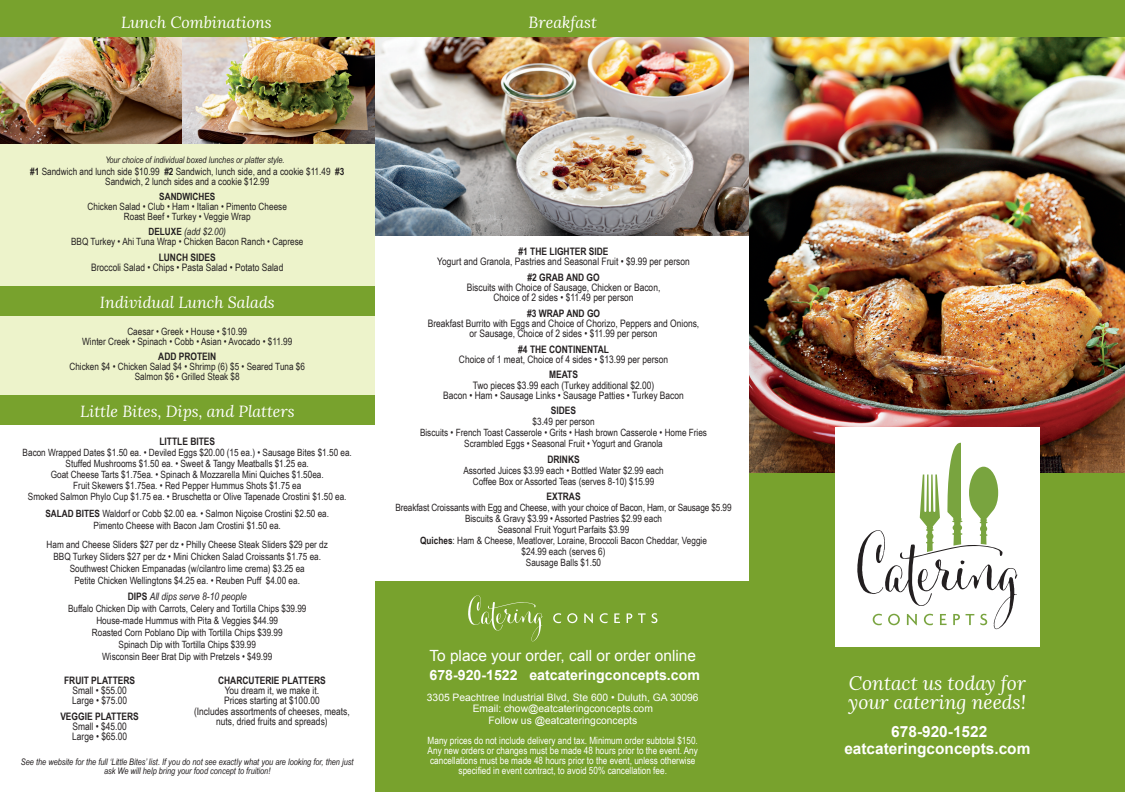
<style>
.page{position:relative;width:1125px;height:792px;background:#fff}
.page>*{position:absolute;margin:0;border:0;box-sizing:border-box;transform-origin:0 0}
.description{font:italic 19.3px/19.3px "Lora";color:#fff}
.t1{font:italic 16px "Lora";color:#fff}
.description-2{font:700 15.4px/16.7px "Arial";color:#fff;text-align:center}
.description-3{font:15.4px "Arial";color:#fff}
.description-4{font:700 14.1px "Arial";color:#fff}
.description-5{font:10.3px/10.3px "Arial Narrow";color:#231f20;text-align:center}
.Item_Name{font:700 10.3px "Arial Narrow";color:#231f20}
.description-6{font:10.3px "Arial";color:#fff}
.Item_Name-2{font:italic 10.3px "Arial Narrow";color:#231f20}
.description-7{font:10px/11px "Arial Narrow";color:#231f20;text-align:center}
.description-8{font:10px/10px "Arial Narrow";color:#fff;text-align:center}
.Item_Name-3{font:italic 10px "Arial Narrow";color:#231f20}
.Item_Name-4{font:700 10px "Arial Narrow";color:#231f20}
.t2{font:italic 9px/9px "Arial Narrow";color:#231f20;text-align:center}
.s1{font-weight:700}
.s2{font-weight:700;font-style:normal}
</style>
<div class="page">
<img style="left:375px;top:36px;width:375px;height:199px">
<img style="left:750px;top:36px;width:375px;height:438px">
<div style="left:0;top:0;width:375px;height:418px;background:#edf3cb"></div>
<img style="left:0;top:36px;width:375px;height:108px">
<div style="left:0;top:0;width:1125px;height:36px;background:#78a22d"></div>
<div style="left:375px;top:582px;width:379px;height:210px;background:#78a22d"></div>
<div style="left:750px;top:474px;width:375px;height:318px;background:#78a22d"></div>
<div style="left:0;top:287px;width:375px;height:29px;background:#78a22d"></div>
<div style="left:0;top:396px;width:375px;height:29px;background:#78a22d"></div>
<svg style="left:553px;top:613px;width:8px;height:10px"></svg>
<svg style="left:567px;top:613px;width:10px;height:10px"></svg>
<svg style="left:584px;top:613px;width:9px;height:10px"></svg>
<svg style="left:600px;top:613px;width:8px;height:10px"></svg>
<svg style="left:614px;top:613px;width:6px;height:10px"></svg>
<svg style="left:627px;top:613px;width:5px;height:10px"></svg>
<svg style="left:638px;top:613px;width:19px;height:10px"></svg>
<svg style="left:468px;top:595px;width:74px;height:46px"></svg>
<div style="left:835px;top:427px;width:204px;height:219px;background:#fff"></div>
<svg style="left:857px;top:442px;width:160px;height:187px"></svg>
<p class="t1" style="left:121px;top:12px;width:152px">Lunch Combinations</p>
<p class="t1" style="left:529px;top:12px;width:70px">Breakfast</p>
<p class="t2" style="left:105px;top:155px;width:181px">Your choice of individual boxed lunches or platter style.</p>
<p class="description-7" style="left:30px;top:167px;width:316px;line-height:10px"><span class="s1">#1</span> Sandwich and lunch side $10.99 <span class="s1">#2</span> Sandwich, lunch side, and a cookie $11.49 <span class="s1">#3<br></span>Sandwich, 2 lunch sides and a cookie $12.99</p>
<p class="Item_Name-4" style="left:159px;top:189px;width:58px">SANDWICHES</p>
<p class="description-7" style="left:88px;top:201px;width:201px">Chicken Salad • Club • Ham • Italian • Pimento Cheese</p>
<p class="description-7" style="left:124px;top:211px;width:128px">Roast Beef • Turkey • Veggie Wrap</p>
<p class="Item_Name-3" style="left:149px;top:225px;width:79px"><span class="s2">DELUXE</span> (add $2.00)</p>
<p class="description-7" style="left:71px;top:236px;width:234px">BBQ Turkey • Ahi Tuna Wrap • Chicken Bacon Ranch • Caprese</p>
<p class="Item_Name" style="left:159px;top:249px;width:59px">LUNCH SIDES</p>
<p class="description-5" style="left:91px;top:262px;width:194px">Broccoli Salad • Chips • Pasta Salad • Potato Salad</p>
<p class="t1" style="left:100px;top:291px;width:176px">Individual Lunch Salads</p>
<p class="description-7" style="left:127px;top:325px;width:121px">Caesar • Greek • House • $10.99</p>
<p class="description-7" style="left:82px;top:335px;width:212px">Winter Creek • Spinach • Cobb • Asian • Avocado • $11.99</p>
<p class="Item_Name" style="left:158px;top:349px;width:60px">ADD PROTEIN</p>
<p class="description-7" style="left:69px;top:361px;width:237px">Chicken $4 • Chicken Salad $4 • Shrimp (6) $5 • Seared Tuna $6</p>
<p class="description-7" style="left:135px;top:371px;width:106px">Salmon $6 • Grilled Steak $8</p>
<p class="t1" style="left:80px;top:400px;width:216px">Little Bites, Dips, and Platters</p>
<p class="Item_Name" style="left:159px;top:434px;width:57px">LITTLE BITES</p>
<p class="description-7" style="left:23px;top:447px;width:331px">Bacon Wrapped Dates $1.50 ea. • Deviled Eggs $20.00 (15 ea.) • Sausage Bites $1.50 ea.<br>Stuffed Mushrooms $1.50 ea. • Sweet &amp; Tangy Meatballs $1.25 ea.</p>
<p class="description-7" style="left:51px;top:469px;width:275px">Goat Cheese Tarts $1.75ea. • Spinach &amp; Mozzarella Mini Quiches $1.50ea.</p>
<p class="description-7" style="left:73px;top:480px;width:230px">Fruit Skewers $1.75ea. • Red Pepper Hummus Shots $1.75 ea</p>
<p class="description-7" style="left:28px;top:491px;width:320px">Smoked Salmon Phylo Cup $1.75 ea. • Bruschetta or Olive Tapenade Crostini $1.50 ea.</p>
<p class="description-7" style="left:45px;top:507px;width:285px;line-height:12px"><span class="s1">SALAD BITES</span> Waldorf or Cobb $2.00 ea. • Salmon Niçoise Crostini $2.50 ea.<br>Pimento Cheese with Bacon Jam Crostini $1.50 ea.</p>
<p class="description-7" style="left:47px;top:539px;width:283px">Ham and Cheese Sliders $27 per dz • Philly Cheese Steak Sliders $29 per dz</p>
<p class="description-7" style="left:53px;top:550px;width:269px;line-height:12px">BBQ Turkey Sliders $27 per dz • Mini Chicken Salad Croissants $1.75 ea.<br>Southwest Chicken Empanadas (w/cilantro lime crema) $3.25 ea</p>
<p class="description-7" style="left:75px;top:575px;width:227px">Petite Chicken Wellingtons $4.25 ea. • Reuben Puff $4.00 ea.</p>
<p class="Item_Name-2" style="left:128px;top:589px;width:121px"><span class="s2">DIPS</span> All dips serve 8-10 people</p>
<p class="description-7" style="left:68px;top:602px;width:240px">Buffalo Chicken Dip with Carrots, Celery and Tortilla Chips $39.99</p>
<p class="description-7" style="left:96px;top:614px;width:183px">House-made Hummus with Pita &amp; Veggies $44.99</p>
<p class="description-7" style="left:92px;top:626px;width:192px">Roasted Corn Poblano Dip with Tortilla Chips $39.99</p>
<p class="description-7" style="left:119px;top:638px;width:139px">Spinach Dip with Tortilla Chips $39.99</p>
<p class="description-7" style="left:102px;top:650px;width:172px">Wisconsin Beer Brat Dip with Pretzels • $49.99</p>
<p class="Item_Name" style="left:64px;top:672px;width:73px">FRUIT PLATTERS</p>
<p class="description-5" style="left:72px;top:685px;width:56px">Small • $55.00</p>
<p class="description-5" style="left:72px;top:695px;width:57px">Large • $75.00</p>
<p class="Item_Name" style="left:60px;top:708px;width:80px">VEGGIE PLATTERS</p>
<p class="description-5" style="left:72px;top:721px;width:56px">Small • $45.00</p>
<p class="description-5" style="left:72px;top:731px;width:57px">Large • $65.00</p>
<p class="Item_Name" style="left:218px;top:672px;width:109px">CHARCUTERIE PLATTERS</p>
<p class="description-5" style="left:225px;top:685px;width:96px">You dream it, we make it.</p>
<p class="description-5" style="left:224px;top:695px;width:97px">Prices starting at $100.00</p>
<p class="description-5" style="left:194px;top:705px;width:157px">(Includes assortments of cheeses, meats, nuts, dried fruits and spreads)</p>
<p class="t2" style="left:21px;top:757px;width:334px">See the website for the full ‘Little Bites’ list. If you do not see exactly what you are looking for, then just ask We will help bring your food concept to fruition!</p>
<p class="Item_Name" style="left:519px;top:243px;width:91px">#1 THE LIGHTER SIDE</p>
<p class="description-5" style="left:437px;top:256px;width:254px">Yogurt and Granola, Pastries and Seasonal Fruit • $9.99 per person</p>
<p class="Item_Name" style="left:527px;top:269px;width:74px">#2 GRAB AND GO</p>
<p class="description-5" style="left:467px;top:282px;width:195px">Biscuits with Choice of Sausage, Chicken or Bacon,<br>Choice of 2 sides • $11.49 per person</p>
<p class="Item_Name" style="left:527px;top:305px;width:75px">#3 WRAP AND GO</p>
<p class="description-5" style="left:428px;top:318px;width:273px">Breakfast Burrito with Eggs and Choice of Chorizo, Peppers and Onions, or Sausage, Choice of 2 sides • $11.99 per person</p>
<p class="Item_Name" style="left:518px;top:341px;width:92px">#4 THE CONTINENTAL</p>
<p class="description-5" style="left:459px;top:354px;width:211px">Choice of 1 meat, Choice of 4 sides • $13.99 per person</p>
<p class="Item_Name" style="left:549px;top:367px;width:30px">MEATS</p>
<p class="description-5" style="left:473px;top:379px;width:183px">Two pieces $3.99 each (Turkey additional $2.00)</p>
<p class="description-5" style="left:443px;top:390px;width:242px">Bacon • Ham • Sausage Links • Sausage Patties • Turkey Bacon</p>
<p class="Item_Name" style="left:551px;top:403px;width:27px">SIDES</p>
<p class="description-7" style="left:533px;top:416px;width:64px">$3.49 per person</p>
<p class="description-7" style="left:420px;top:427px;width:289px">Biscuits • French Toast Casserole • Grits • Hash brown Casserole • Home Fries</p>
<p class="description-7" style="left:464px;top:438px;width:200px">Scrambled Eggs • Seasonal Fruit • Yogurt and Granola</p>
<p class="Item_Name" style="left:547px;top:451px;width:34px">DRINKS</p>
<p class="description-7" style="left:463px;top:464px;width:202px">Assorted Juices $3.99 each • Bottled Water $2.99 each</p>
<p class="description-7" style="left:473px;top:475px;width:183px">Coffee Box or Assorted Teas (serves 8-10) $15.99</p>
<p class="Item_Name" style="left:546px;top:489px;width:36px">EXTRAS</p>
<p class="description-7" style="left:395px;top:502px;width:338px">Breakfast Croissants with Egg and Cheese, with your choice of Bacon, Ham, or Sausage $5.99</p>
<p class="description-7" style="left:465px;top:513px;width:199px">Biscuits &amp; Gravy $3.99 • Assorted Pastries $2.99 each</p>
<p class="description-7" style="left:498px;top:524px;width:133px">Seasonal Fruit Yogurt Parfaits $3.99</p>
<p class="description-7" style="left:420px;top:535px;width:288px"><span class="s1">Quiches</span>: Ham &amp; Cheese, Meatlover, Loraine, Broccoli Bacon Cheddar, Veggie $24.99 each (serves 6)</p>
<p class="description-7" style="left:526px;top:557px;width:77px">Sausage Balls $1.50</p>
<p class="description-3" style="left:429px;top:645px;width:268px">To place your order, call or order online</p>
<p class="description-4" style="left:430px;top:666px;width:272px">678-920-1522 eatcateringconcepts.com</p>
<p class="description-6" style="left:427px;top:690px;width:273px">3305 Peachtree Industrial Blvd, Ste 600 • Duluth, GA 30096</p>
<p class="description-6" style="left:473px;top:702px;width:182px">Email: chow@eatcateringconcepts.com</p>
<p class="description-6" style="left:488px;top:713px;width:150px">Follow us @eatcateringconcepts</p>
<p class="description-8" style="left:428px;top:735px;width:272px">Many prices do not include delivery and tax. Minimum order subtotal $150.<br>Any new orders or changes must be made 48 hours prior to the event. Any cancellations must be made 48 hours prior to the event, unless otherwise specified in event contract, to avoid 50% cancellation fee.</p>
<p class="description" style="left:849px;top:673px;width:179px">Contact us today for your catering needs!</p>
<p class="description-2" style="left:844px;top:724px;width:188px">678-920-1522 eatcateringconcepts.com</p>
</div>
